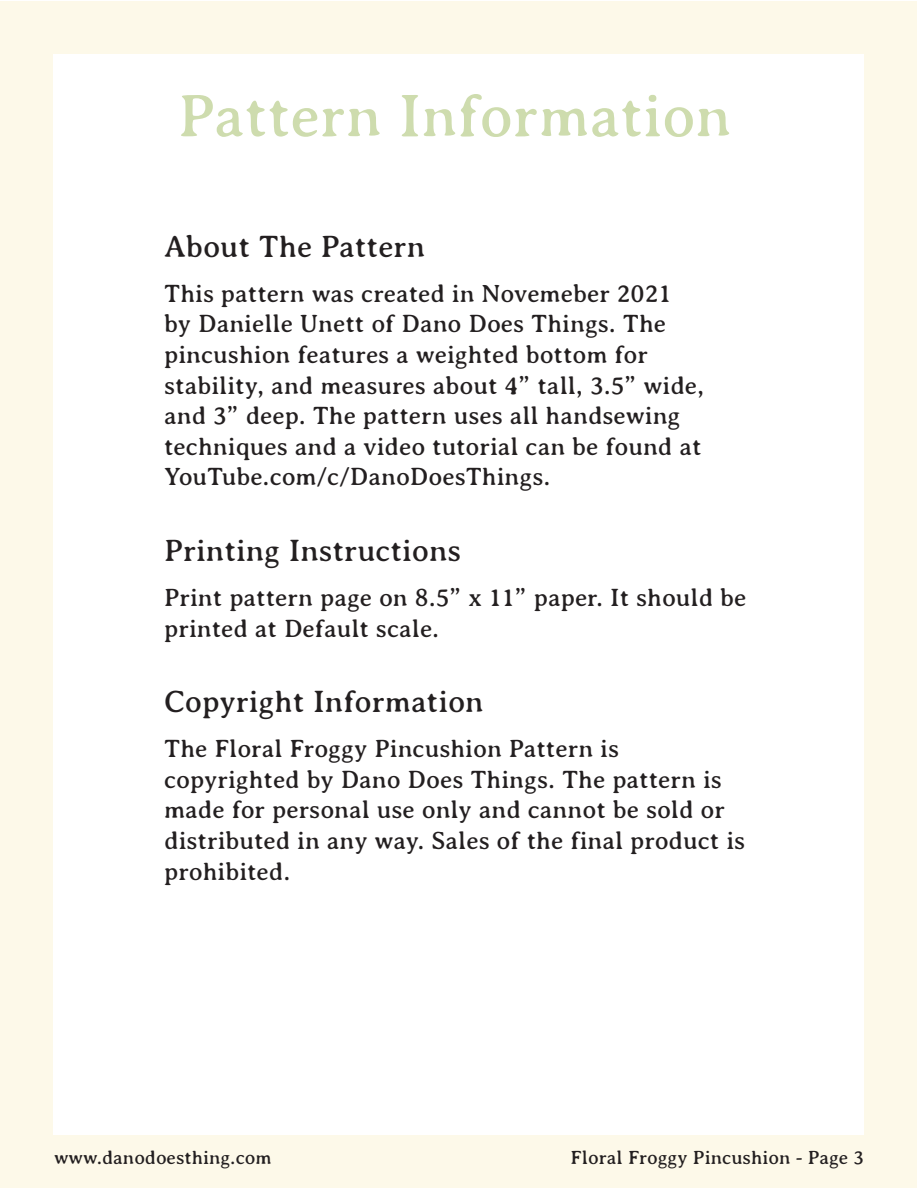
<style>
.page{position:relative;width:918px;height:1188px;background:#fff}
.page>*{position:absolute;margin:0;border:0;box-sizing:border-box;transform-origin:0 0}
.t1{font:61.5px "Averia Serif";color:#cedcae}
.Paragraph_Style_1{font:31.5px "Averia Serif";color:#231f20}
.Paragraph_Style_1-2{font:25.5px/30.6px "Averia Serif";color:#231f20}
.t2{font:19.5px "Averia Serif";color:#231f20}
</style>
<div class="page">
<div style="left:1px;top:1px;width:916px;height:52px;background:#fdf9e9"></div>
<div style="left:1px;top:1px;width:52px;height:1186px;background:#fdf9e9"></div>
<div style="left:1px;top:1135px;width:916px;height:52px;background:#fdf9e9"></div>
<div style="left:865px;top:1px;width:52px;height:1186px;background:#fdf9e9"></div>
<p class="t1" style="left:178px;top:82px;width:555px">Pattern Information</p>
<p class="Paragraph_Style_1" style="left:164px;top:229px;width:263px">About The Pattern</p>
<p class="Paragraph_Style_1-2" style="left:164px;top:278px;width:542px">This pattern was created in Novemeber 2021 by Danielle Unett of Dano Does Things. The pincushion features a weighted bottom for stability, and measures about 4” tall, 3.5” wide, and 3” deep. The pattern uses all handsewing techniques and a video tutorial can be found at YouTube.com/c/DanoDoesThings.</p>
<p class="Paragraph_Style_1" style="left:164px;top:533px;width:299px">Printing Instructions</p>
<p class="Paragraph_Style_1-2" style="left:164px;top:582px;width:584px">Print pattern page on 8.5” x 11” paper. It should be printed at Default scale.</p>
<p class="Paragraph_Style_1" style="left:164px;top:684px;width:321px">Copyright Information</p>
<p class="Paragraph_Style_1-2" style="left:164px;top:733px;width:583px">The Floral Froggy Pincushion Pattern is copyrighted by Dano Does Things. The pattern is made for personal use only and cannot be sold or distributed in any way. Sales of the final product is prohibited.</p>
<p class="t2" style="left:54px;top:1147px;width:219px">www.danodoesthing.com</p>
<p class="t2" style="left:571px;top:1147px;width:295px">Floral Froggy Pincushion - Page 3</p>
</div>
